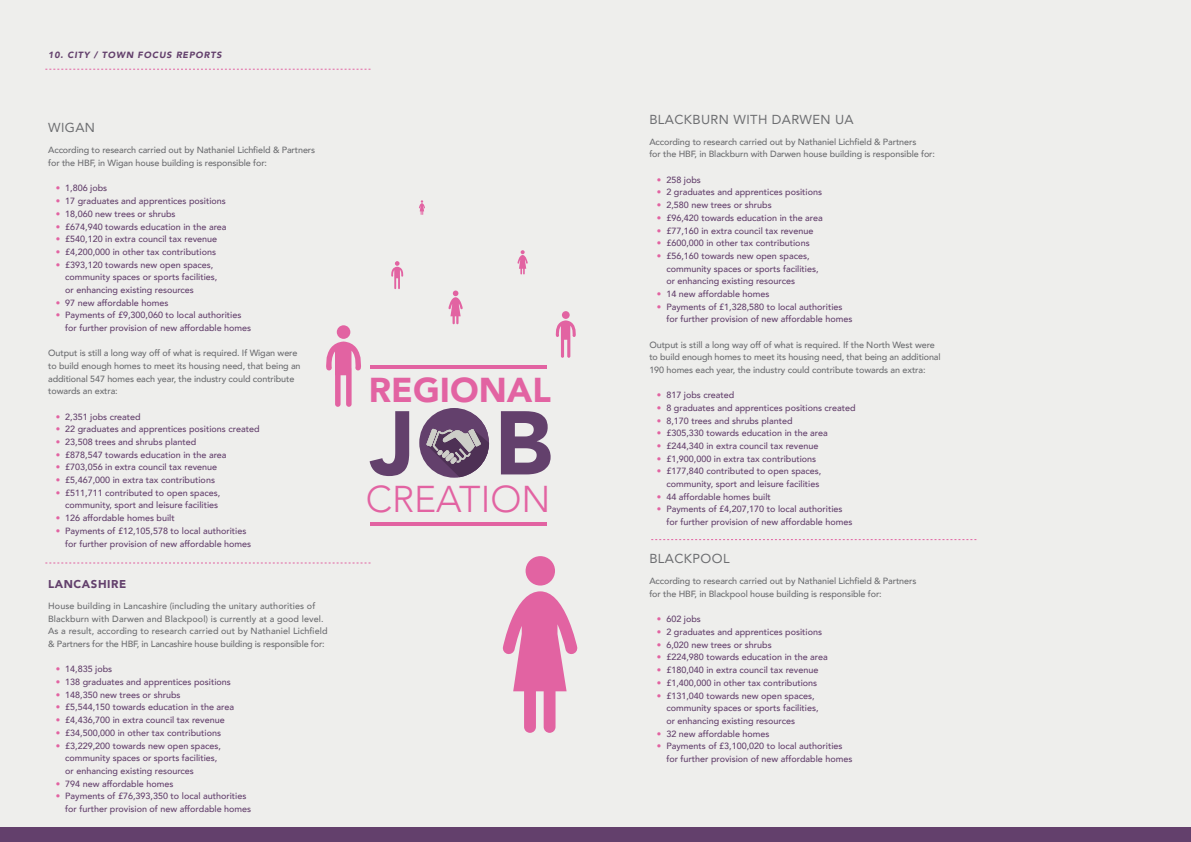
<style>
.page{position:relative;width:1191px;height:842px;background:#eeeeec}
.page>*{position:absolute;margin:0;border:0;box-sizing:border-box;transform-origin:0 0}
.t1{font:900 89.4px "Avenir";color:#63406c}
.t2{font:300 37.3px "Avenir";color:#e263a2}
.t3{font:900 34.5px "Avenir";color:#e263a2}
.t4{font:13px "Avenir";letter-spacing:.03em;color:#6c6d70}
.t5{font:900 11.3px "Avenir";letter-spacing:.05em;color:#63406c}
.t6{font:500 9px/12.7px "Avenir";color:#63406c}
.t7{font:500 9px/12.7px "Avenir";letter-spacing:-.01em;color:#6c6d70}
.t8{font:500 9px/12.7px "Avenir";letter-spacing:.01em;color:#6c6d70}
.t9{font:italic 900 9px "Avenir";letter-spacing:.09em;color:#63406c}
.s1{font-weight:900;color:#e263a2}
</style>
<div class="page">
<div style="left:0;top:828px;width:1191px;height:14px;background:#63406c"></div>
<svg style="left:45px;top:69px;width:325px;height:1px"></svg>
<svg style="left:45px;top:563px;width:325px;height:1px"></svg>
<svg style="left:651px;top:539px;width:325px;height:1px"></svg>
<hr style="left:370px;top:523px;width:177px;height:3px;background:#e263a2">
<hr style="left:370px;top:365px;width:177px;height:3px;background:#e263a2">
<svg style="left:419px;top:408px;width:70px;height:70px"></svg>
<svg style="left:448px;top:291px;width:15px;height:33px"></svg>
<svg style="left:555px;top:320px;width:21px;height:38px"></svg>
<div style="left:562px;top:311px;width:7px;height:8px;background:#e263a2;border-radius:50%"></div>
<svg style="left:391px;top:261px;width:13px;height:28px"></svg>
<svg style="left:326px;top:341px;width:35px;height:66px"></svg>
<div style="left:337px;top:325px;width:13px;height:14px;background:#e263a2;border-radius:50%"></div>
<svg style="left:502px;top:591px;width:76px;height:142px"></svg>
<div style="left:525px;top:556px;width:30px;height:29px;background:#e263a2;border-radius:50%"></div>
<svg style="left:517px;top:250px;width:11px;height:24px"></svg>
<svg style="left:419px;top:200px;width:6px;height:15px"></svg>
<p class="t9" style="left:48px;top:47px;width:175px">10. CITY / TOWN FOCUS REPORTS</p>
<p class="t4" style="left:48px;top:117px;width:48px">WIGAN</p>
<p class="t7" style="left:48px;top:143px;width:268px">According to research carried out by Nathaniel Lichfield &amp; Partners for the HBF, in Wigan house building is responsible for:</p>
<p class="t6" style="left:56px;top:181px;width:53px"><span class="s1">•</span> 1,806 jobs</p>
<p class="t6" style="left:56px;top:194px;width:172px"><span class="s1">•</span> 17 graduates and apprentices positions</p>
<p class="t6" style="left:56px;top:207px;width:121px"><span class="s1">•</span> 18,060 new trees or shrubs</p>
<p class="t6" style="left:56px;top:220px;width:172px"><span class="s1">•</span> £674,940 towards education in the area</p>
<p class="t6" style="left:56px;top:232px;width:163px"><span class="s1">•</span> £540,120 in extra council tax revenue</p>
<p class="t6" style="left:56px;top:245px;width:162px"><span class="s1">•</span> £4,200,000 in other tax contributions</p>
<p class="t6" style="left:65px;top:258px;width:154px;text-indent:-10px"><span class="s1">•</span> £393,120 towards new open spaces, community spaces or sports facilities, or enhancing existing resources</p>
<p class="t6" style="left:56px;top:296px;width:114px"><span class="s1">•</span> 97 new affordable homes</p>
<p class="t6" style="left:65px;top:308px;width:187px;text-indent:-10px"><span class="s1">•</span> Payments of £9,300,060 to local authorities for further provision of new affordable homes</p>
<p class="t7" style="left:48px;top:346px;width:254px">Output is still a long way off of what is required. If Wigan were to build enough homes to meet its housing need, that being an additional 547 homes each year, the industry could contribute towards an extra:</p>
<p class="t6" style="left:56px;top:410px;width:87px"><span class="s1">•</span> 2,351 jobs created</p>
<p class="t6" style="left:56px;top:422px;width:205px"><span class="s1">•</span> 22 graduates and apprentices positions created</p>
<p class="t6" style="left:56px;top:435px;width:142px"><span class="s1">•</span> 23,508 trees and shrubs planted</p>
<p class="t6" style="left:56px;top:448px;width:172px"><span class="s1">•</span> £878,547 towards education in the area</p>
<p class="t6" style="left:56px;top:460px;width:163px"><span class="s1">•</span> £703,056 in extra council tax revenue</p>
<p class="t6" style="left:56px;top:473px;width:161px"><span class="s1">•</span> £5,467,000 in extra tax contributions</p>
<p class="t6" style="left:56px;top:486px;width:166px;text-align:right"><span class="s1">•</span> £511,711 contributed to open spaces, community, sport and leisure facilities</p>
<p class="t6" style="left:56px;top:511px;width:121px"><span class="s1">•</span> 126 affordable homes built</p>
<p class="t6" style="left:65px;top:524px;width:187px;text-indent:-10px"><span class="s1">•</span> Payments of £12,105,578 to local authorities for further provision of new affordable homes</p>
<p class="t5" style="left:48px;top:574px;width:79px">LANCASHIRE</p>
<p class="t8" style="left:48px;top:599px;width:281px">House building in Lancashire (including the unitary authorities of Blackburn with Darwen and Blackpool) is currently at a good level.<br>As a result, according to research carried out by Nathaniel Lichfield &amp; Partners for the HBF, in Lancashire house building is responsible for:</p>
<p class="t6" style="left:56px;top:662px;width:58px"><span class="s1">•</span> 14,835 jobs</p>
<p class="t6" style="left:56px;top:675px;width:177px"><span class="s1">•</span> 138 graduates and apprentices positions</p>
<p class="t6" style="left:56px;top:688px;width:126px"><span class="s1">•</span> 148,350 new trees or shrubs</p>
<p class="t6" style="left:56px;top:700px;width:180px"><span class="s1">•</span> £5,544,150 towards education in the area</p>
<p class="t6" style="left:56px;top:713px;width:170px"><span class="s1">•</span> £4,436,700 in extra council tax revenue</p>
<p class="t6" style="left:56px;top:726px;width:167px"><span class="s1">•</span> £34,500,000 in other tax contributions</p>
<p class="t6" style="left:65px;top:738px;width:157px;text-indent:-10px"><span class="s1">•</span> £3,229,200 towards new open spaces, community spaces or sports facilities, or enhancing existing resources</p>
<p class="t6" style="left:56px;top:776px;width:119px"><span class="s1">•</span> 794 new affordable homes</p>
<p class="t6" style="left:65px;top:789px;width:187px;text-indent:-10px"><span class="s1">•</span> Payments of £76,393,350 to local authorities for further provision of new affordable homes</p>
<p class="t3" style="left:369px;top:360px;width:183px">REGIONAL</p>
<p class="t1" style="left:370px;top:367px;width:184px">JOB</p>
<p class="t2" style="left:366px;top:477px;width:186px">CREATION</p>
<p class="t4" style="left:649px;top:109px;width:206px">BLACKBURN WITH DARWEN UA</p>
<p class="t7" style="left:649px;top:135px;width:287px">According to research carried out by Nathaniel Lichfield &amp; Partners<br>for the HBF, in Blackburn with Darwen house building is responsible for:</p>
<p class="t6" style="left:657px;top:173px;width:46px"><span class="s1">•</span> 258 jobs</p>
<p class="t6" style="left:657px;top:185px;width:167px"><span class="s1">•</span> 2 graduates and apprentices positions</p>
<p class="t6" style="left:657px;top:198px;width:116px"><span class="s1">•</span> 2,580 new trees or shrubs</p>
<p class="t6" style="left:657px;top:211px;width:167px"><span class="s1">•</span> £96,420 towards education in the area</p>
<p class="t6" style="left:657px;top:224px;width:158px"><span class="s1">•</span> £77,160 in extra council tax revenue</p>
<p class="t6" style="left:657px;top:236px;width:154px"><span class="s1">•</span> £600,000 in other tax contributions</p>
<p class="t6" style="left:666px;top:249px;width:154px;text-indent:-10px"><span class="s1">•</span> £56,160 towards new open spaces, community spaces or sports facilities, or enhancing existing resources</p>
<p class="t6" style="left:657px;top:287px;width:114px"><span class="s1">•</span> 14 new affordable homes</p>
<p class="t6" style="left:666px;top:300px;width:187px;text-indent:-10px"><span class="s1">•</span> Payments of £1,328,580 to local authorities for further provision of new affordable homes</p>
<p class="t7" style="left:649px;top:338px;width:293px">Output is still a long way off of what is required. If the North West were to build enough homes to meet its housing need, that being an additional<br>190 homes each year, the industry could contribute towards an extra:</p>
<p class="t6" style="left:657px;top:388px;width:79px"><span class="s1">•</span> 817 jobs created</p>
<p class="t6" style="left:657px;top:401px;width:200px"><span class="s1">•</span> 8 graduates and apprentices positions created</p>
<p class="t6" style="left:657px;top:414px;width:137px"><span class="s1">•</span> 8,170 trees and shrubs planted</p>
<p class="t6" style="left:657px;top:426px;width:172px"><span class="s1">•</span> £305,330 towards education in the area</p>
<p class="t6" style="left:657px;top:439px;width:163px"><span class="s1">•</span> £244,340 in extra council tax revenue</p>
<p class="t6" style="left:657px;top:452px;width:161px"><span class="s1">•</span> £1,900,000 in extra tax contributions</p>
<p class="t6" style="left:657px;top:464px;width:166px;text-align:right"><span class="s1">•</span> £177,840 contributed to open spaces, community, sport and leisure facilities</p>
<p class="t6" style="left:657px;top:490px;width:116px"><span class="s1">•</span> 44 affordable homes built</p>
<p class="t6" style="left:666px;top:502px;width:187px;text-indent:-10px"><span class="s1">•</span> Payments of £4,207,170 to local authorities for further provision of new affordable homes</p>
<p class="t4" style="left:649px;top:548px;width:82px">BLACKPOOL</p>
<p class="t7" style="left:649px;top:574px;width:268px">According to research carried out by Nathaniel Lichfield &amp; Partners for the HBF, in Blackpool house building is responsible for:</p>
<p class="t6" style="left:657px;top:612px;width:46px"><span class="s1">•</span> 602 jobs</p>
<p class="t6" style="left:657px;top:625px;width:167px"><span class="s1">•</span> 2 graduates and apprentices positions</p>
<p class="t6" style="left:657px;top:638px;width:116px"><span class="s1">•</span> 6,020 new trees or shrubs</p>
<p class="t6" style="left:657px;top:650px;width:172px"><span class="s1">•</span> £224,980 towards education in the area</p>
<p class="t6" style="left:657px;top:663px;width:163px"><span class="s1">•</span> £180,040 in extra council tax revenue</p>
<p class="t6" style="left:657px;top:676px;width:162px"><span class="s1">•</span> £1,400,000 in other tax contributions</p>
<p class="t6" style="left:666px;top:688px;width:154px;text-indent:-10px"><span class="s1">•</span> £131,040 towards new open spaces, community spaces or sports facilities, or enhancing existing resources</p>
<p class="t6" style="left:657px;top:726px;width:114px"><span class="s1">•</span> 32 new affordable homes</p>
<p class="t6" style="left:666px;top:739px;width:187px;text-indent:-10px"><span class="s1">•</span> Payments of £3,100,020 to local authorities for further provision of new affordable homes</p>
</div>
